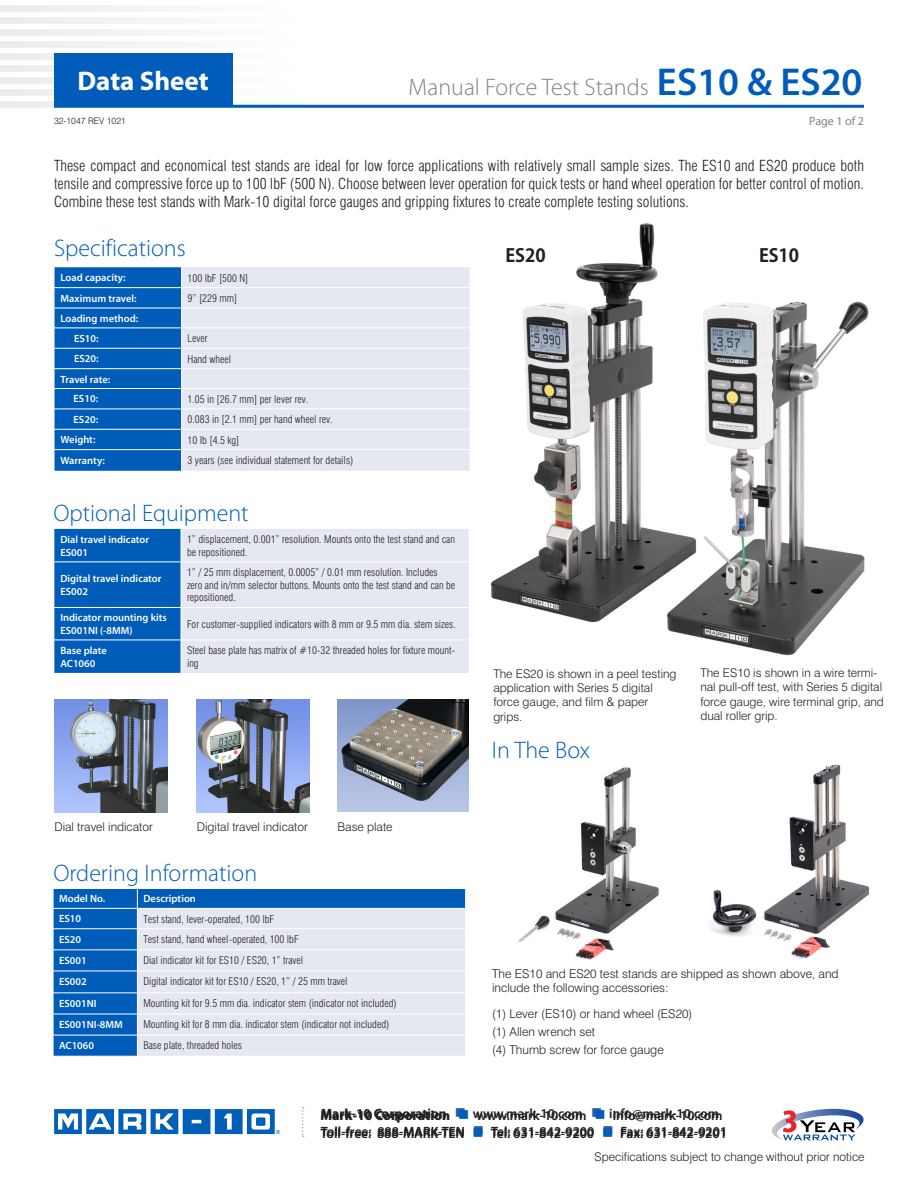
<style>
.page{position:relative;width:918px;height:1188px;background:#fff}
.page>*{position:absolute;margin:0;border:0;box-sizing:border-box;transform-origin:0 0}
.t1{font:700 27px "Myriad Pro";color:#fff}
.SECTION_HEADER_LIGHT{font:300 24px "Myriad Pro";color:#005cb9}
.t2{font:300 24px "Myriad Pro";color:#808285}
.t3{font:700 18px "Koz Go Pro";color:#231f20}
.t4{font:300 condensed 15px/18px "Swiss 721 BT";color:#231f20;text-align:justify}
.t5{font:600 13.5px "Myriad Pro";color:#231f20}
.t6{font:300 12.15px/14.5px "Swiss 721 BT";color:#231f20}
.t7{font:300 12px/14.4px "Swiss 721 BT";color:#231f20}
.PAGE_NUMBER{font:12px "Myriad Pro";color:#808285}
.t8{font:300 condensed 10.5px/12.6px "Swiss 721 BT";color:#231f20}
.t9{font:600 10.5px "Myriad Pro";color:#fff}
.t10{font:300 9px "Swiss 721 BT";color:#231f20}
.s1{font-weight:600;font-size:39px;color:#005cb9}
.s2{font-weight:700}
.s3{color:#245eac}
.s4{font-weight:900}
.s5{color:#005cb9}
</style>
<div class="page">
<img style="left:0;top:53px;width:233px;height:7px">
<img style="left:0;top:65px;width:233px;height:7px">
<img style="left:0;top:77px;width:233px;height:7px">
<img style="left:0;top:89px;width:233px;height:7px">
<img style="left:0;top:101px;width:311px;height:7px">
<svg style="left:302px;top:1107px;width:2px;height:30px"></svg>
<svg style="left:772px;top:1109px;width:92px;height:31px"></svg>
<svg style="left:54px;top:1109px;width:226px;height:25px"></svg>
<hr style="left:54px;top:105px;width:810px;height:3px;background:#005cb9">
<div style="left:54px;top:53px;width:178px;height:54px;background:#005cb9"></div>
<img style="left:518px;top:767px;width:141px;height:193px">
<img style="left:54px;top:700px;width:113px;height:113px">
<img style="left:197px;top:699px;width:113px;height:113px">
<img style="left:338px;top:699px;width:130px;height:112px">
<div style="left:182px;top:267px;width:288px;height:204px;background:#e5e7f1"></div>
<hr style="left:182px;top:287px;width:288px;height:1px;background:#fff">
<hr style="left:182px;top:308px;width:288px;height:1px;background:#fff">
<hr style="left:182px;top:328px;width:288px;height:1px;background:#fff">
<hr style="left:182px;top:348px;width:288px;height:1px;background:#fff">
<hr style="left:182px;top:368px;width:288px;height:1px;background:#fff">
<hr style="left:182px;top:388px;width:288px;height:1px;background:#fff">
<hr style="left:182px;top:409px;width:288px;height:1px;background:#fff">
<hr style="left:182px;top:429px;width:288px;height:1px;background:#fff">
<hr style="left:182px;top:449px;width:288px;height:1px;background:#fff">
<svg style="left:55px;top:267px;width:127px;height:204px;background:#0d64bc"></svg>
<svg style="left:54px;top:529px;width:415px;height:144px;background:#a0bde0"></svg>
<hr style="left:181px;top:529px;width:1px;height:33px;background:#fff">
<hr style="left:54px;top:562px;width:127px;height:1px;background:#fff">
<hr style="left:181px;top:562px;width:288px;height:1px;background:#fff">
<hr style="left:181px;top:562px;width:1px;height:45px;background:#fff">
<hr style="left:54px;top:607px;width:127px;height:1px;background:#fff">
<hr style="left:181px;top:607px;width:288px;height:1px;background:#fff">
<hr style="left:181px;top:608px;width:1px;height:32px;background:#fff">
<hr style="left:54px;top:640px;width:127px;height:1px;background:#fff">
<hr style="left:181px;top:640px;width:288px;height:1px;background:#fff">
<hr style="left:181px;top:640px;width:1px;height:33px;background:#fff">
<img style="left:490px;top:223px;width:379px;height:433px">
<svg style="left:53px;top:888px;width:413px;height:168px;background:#a6c1e2"></svg>
<img style="left:710px;top:764px;width:160px;height:195px">
<h1 class="t1" style="left:78px;top:63px;width:133px">Data Sheet</h1>
<p class="t10" style="left:54px;top:115px;width:73px">32-1047 REV 1021</p>
<p class="t2" style="left:409px;top:73px;width:455px">Manual Force Test Stands <span class="s1">ES10 &amp; ES20</span></p>
<p class="PAGE_NUMBER" style="left:809px;top:114px;width:56px">Page 1 of 2</p>
<p class="t4" style="left:54px;top:156px;width:812px">These compact and economical test stands are ideal for low force applications with relatively small sample sizes. The ES10 and ES20 produce both tensile and compressive force up to 100 lbF (500 N). Choose between lever operation for quick tests or hand wheel operation for better control of motion.<br>Combine these test stands with Mark-10 digital force gauges and gripping fixtures to create complete testing solutions.</p>
<p class="SECTION_HEADER_LIGHT" style="left:54px;top:233px;width:133px">Specifications</p>
<p class="t9" style="left:61px;top:271px;width:67px">Load capacity:</p>
<p class="t8" style="left:188px;top:272px;width:62px">100 lbF [500 N]</p>
<p class="t9" style="left:61px;top:291px;width:78px">Maximum travel:</p>
<p class="t8" style="left:188px;top:292px;width:51px">9” [229 mm]</p>
<p class="t9" style="left:61px;top:312px;width:79px">Loading method:</p>
<p class="t9" style="left:74px;top:332px;width:26px">ES10:</p>
<p class="t8" style="left:188px;top:332px;width:22px">Lever</p>
<p class="t9" style="left:74px;top:352px;width:26px">ES20:</p>
<p class="t8" style="left:188px;top:353px;width:45px">Hand wheel</p>
<p class="t9" style="left:61px;top:372px;width:51px">Travel rate:</p>
<p class="t9" style="left:74px;top:392px;width:26px">ES10:</p>
<p class="t8" style="left:188px;top:393px;width:122px">1.05 in [26.7 mm] per lever rev.</p>
<p class="t9" style="left:74px;top:413px;width:26px">ES20:</p>
<p class="t8" style="left:188px;top:413px;width:147px">0.083 in [2.1 mm] per hand wheel rev.</p>
<p class="t9" style="left:61px;top:433px;width:36px">Weight:</p>
<p class="t8" style="left:188px;top:434px;width:53px">10 lb [4.5 kg]</p>
<p class="t9" style="left:61px;top:453px;width:46px">Warranty:</p>
<p class="t8" style="left:188px;top:454px;width:167px">3 years (see individual statement for details)</p>
<p class="SECTION_HEADER_LIGHT" style="left:53px;top:498px;width:197px">Optional Equipment</p>
<p class="t9" style="left:60px;top:533px;width:90px">Dial travel indicator</p>
<p class="t9" style="left:60px;top:545px;width:29px">ES001</p>
<p class="t9" style="left:60px;top:572px;width:103px">Digital travel indicator</p>
<p class="t9" style="left:60px;top:585px;width:29px">ES002</p>
<p class="t9" style="left:60px;top:611px;width:108px">Indicator mounting kits</p>
<p class="t9" style="left:60px;top:624px;width:74px">ES001NI (-8MM)</p>
<p class="t9" style="left:60px;top:644px;width:48px">Base plate</p>
<p class="t9" style="left:60px;top:656px;width:37px">AC1060</p>
<p class="t8" style="left:187px;top:533px;width:270px">1” displacement, 0.001” resolution. Mounts onto the test stand and can be repositioned.</p>
<p class="t8" style="left:187px;top:566px;width:270px">1” / 25 mm displacement, 0.0005” / 0.01 mm resolution. Includes zero and in/mm selector buttons. Mounts onto the test stand and can be repositioned.</p>
<p class="t8" style="left:187px;top:618px;width:270px">For customer-supplied indicators with 8 mm or 9.5 mm dia. stem sizes.</p>
<p class="t8" style="left:187px;top:644px;width:270px">Steel base plate has matrix of #10-32 threaded holes for fixture mount&shy;ing</p>
<p class="t7" style="left:54px;top:820px;width:100px">Dial travel indicator</p>
<p class="t7" style="left:197px;top:820px;width:113px">Digital travel indicator</p>
<p class="t7" style="left:338px;top:820px;width:57px">Base plate</p>
<p class="SECTION_HEADER_LIGHT" style="left:53px;top:858px;width:205px">Ordering Information</p>
<p class="t9" style="left:59px;top:892px;width:48px">Model No.</p>
<p class="t9" style="left:143px;top:892px;width:54px">Description</p>
<p class="t9" style="left:59px;top:912px;width:24px">ES10</p>
<p class="t8" style="left:143px;top:913px;width:132px">Test stand, lever-operated, 100 lbF</p>
<p class="t9" style="left:59px;top:932px;width:24px">ES20</p>
<p class="t8" style="left:143px;top:933px;width:157px">Test stand, hand wheel-operated, 100 lbF</p>
<p class="t9" style="left:59px;top:954px;width:29px">ES001</p>
<p class="t8" style="left:143px;top:954px;width:161px">Dial indicator kit for ES10 / ES20, 1” travel</p>
<p class="t9" style="left:59px;top:975px;width:29px">ES002</p>
<p class="t8" style="left:143px;top:975px;width:206px">Digital indicator kit for ES10 / ES20, 1” / 25 mm travel</p>
<p class="t9" style="left:59px;top:997px;width:39px">ES001NI</p>
<p class="t8" style="left:143px;top:997px;width:255px">Mounting kit for 9.5 mm dia. indicator stem (indicator not included)</p>
<p class="t9" style="left:59px;top:1018px;width:65px">ES001NI-8MM</p>
<p class="t8" style="left:143px;top:1018px;width:248px">Mounting kit for 8 mm dia. indicator stem (indicator not included)</p>
<p class="t9" style="left:59px;top:1039px;width:37px">AC1060</p>
<p class="t8" style="left:143px;top:1039px;width:100px">Base plate, threaded holes</p>
<p class="t3" style="left:506px;top:244px;width:42px">ES20</p>
<p class="t3" style="left:759px;top:244px;width:42px">ES10</p>
<p class="t7" style="left:493px;top:666px;width:185px">The ES20 is shown in a peel testing application with Series 5 digital force gauge, and film &amp; paper grips.</p>
<p class="t7" style="left:700px;top:665px;width:185px">The ES10 is shown in a wire termi&shy;nal pull-off test, with Series 5 digital force gauge, wire terminal grip, and dual roller grip.</p>
<p class="SECTION_HEADER_LIGHT" style="left:492px;top:735px;width:100px">In The Box</p>
<p class="t6" style="left:492px;top:966px;width:348px">The ES10 and ES20 test stands are shipped as shown above, and include the following accessories:</p>
<p class="t6" style="left:492px;top:1006px;width:202px">(1) Lever (ES10) or hand wheel (ES20)</p>
<p class="t6" style="left:492px;top:1024px;width:104px">(1) Allen wrench set</p>
<p class="t6" style="left:492px;top:1042px;width:173px">(4) Thumb screw for force gauge</p>
<p class="t5" style="left:389px;top:1105px;width:331px"><span class="s2">rporation</span> <span class="s3">■</span> www.mark-10.com <span class="s3">■</span> info@mark-10.com</p>
<p class="t7" style="left:595px;top:1149px;width:271px">Specifications subject to change without prior notice</p>
<p class="t5" style="left:321px;top:1107px;width:404px"><span class="s4">Mark-10 Corporation</span> <span class="s5">■</span> www.mark-10.com <span class="s5">■</span> info@mark-10.com</p>
<p class="t5" style="left:321px;top:1125px;width:408px">Toll-free: 888-MARK-TEN <span class="s5">■</span> Tel: 631-842-9200 <span class="s5">■</span> Fax: 631-842-9201</p>
</div>
